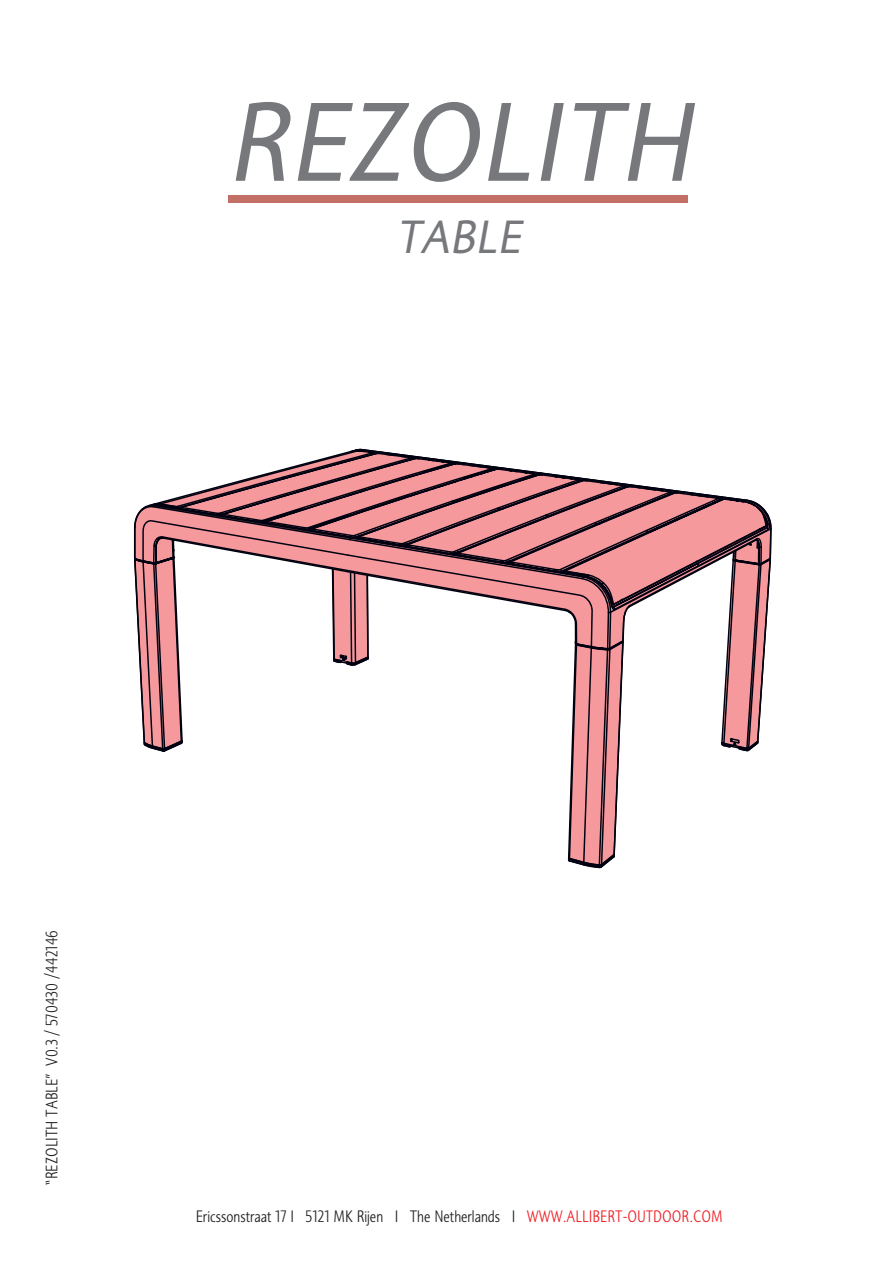
<style>
.page{position:relative;width:893px;height:1263px;background:#fff}
.page>*{position:absolute;margin:0;border:0;box-sizing:border-box;transform-origin:0 0}
.t1{font:italic 108px "Informa Pro";letter-spacing:-.005em;color:#76787b}
.t2{font:italic 45px "Informa Pro";letter-spacing:-.005em;color:#76787b}
.t3{font:300 condensed 16.05px "Informa Pro";color:#231f20}
.s1{color:#ee1d23}
</style>
<div class="page">
<div style="left:228px;top:195px;width:459px;height:7px;background:#c26f68"></div>
<svg style="left:133px;top:448px;width:639px;height:421px"></svg>
<h1 class="t1" style="left:225px;top:77px;width:468px">REZOLITH</h1>
<h2 class="t2" style="left:396px;top:209px;width:127px">TABLE</h2>
<p class="t3" style="left:42px;top:1184px;width:256px;rotate:-90deg">“REZOLITH TABLE” V0.3 / 570430 /442146</p>
<p class="t3" style="left:196px;top:1207px;width:528px">Ericssonstraat 17 I 5121 MK Rijen I The Netherlands I <span class="s1">WWW.ALLIBERT-OUTDOOR.COM</span></p>
</div>
